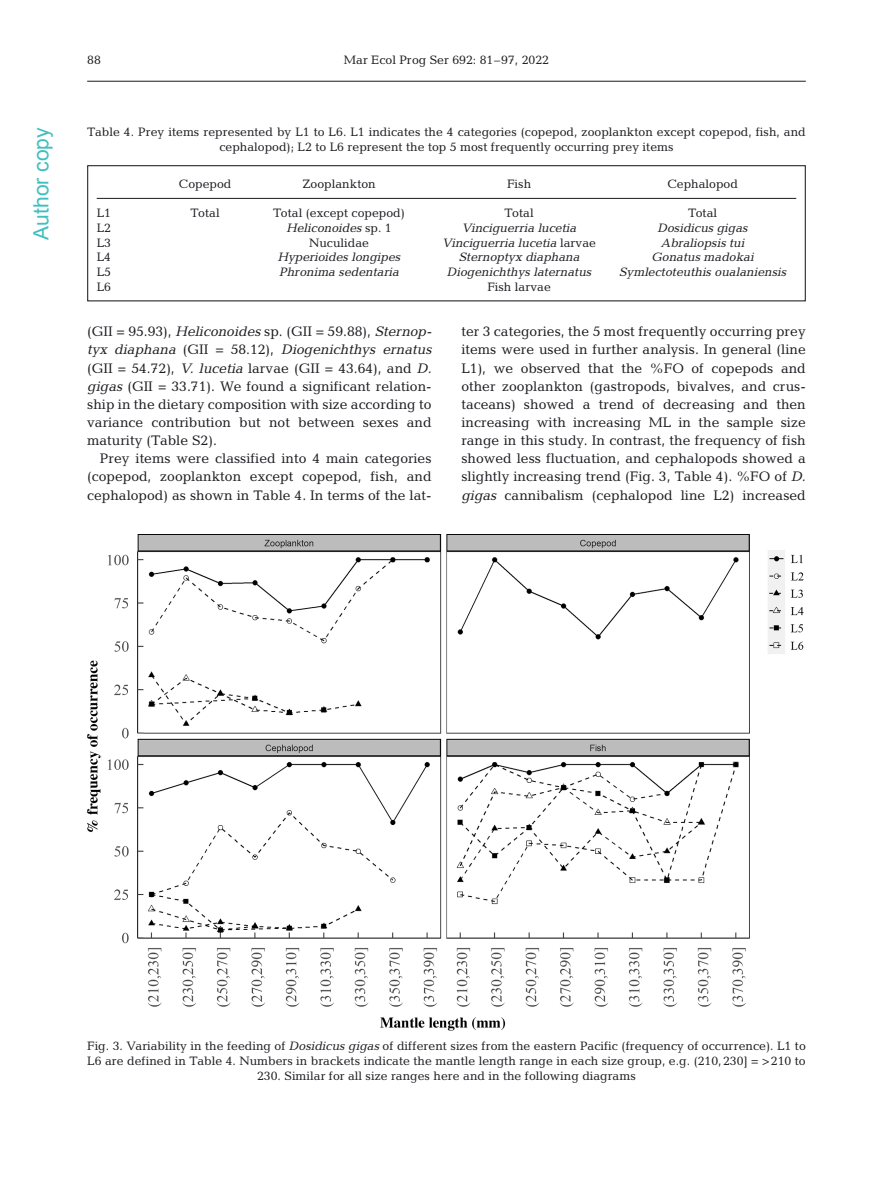
<style>
.page{position:relative;width:893px;height:1178px;background:#fff}
.page>*{position:absolute;margin:0;border:0;box-sizing:border-box;transform-origin:0 0}
.t1{font:21px "Arial";color:#40bfbf}
.t2{font:13.95px/18.1px "Candida Pro";color:#1b1c20;text-align:justify}
.t3{font:13.95px "Oblique Straight Plain";color:#1b1c20}
.t4{font:12.3px/14.7px "Candida Pro";color:#1b1c20;text-align:center}
.t5{font:12.3px "Oblique Straight Plain";color:#1b1c20}
.s1{font-family:"Candida Pro"}
.s2{font-family:"Oblique Straight Plain"}
</style>
<div class="page">
<hr style="left:87px;top:81px;width:719px;height:1px;background:#1b1c20">
<div style="left:87px;top:165px;width:719px;height:136px;border:1px solid #1b1c20"></div>
<hr style="left:97px;top:198px;width:699px;height:1px;background:#1b1c20">
<img style="left:87px;top:534px;width:717px;height:497px">
<h1 class="t1" style="left:27px;top:240px;width:114px;rotate:-90deg">Author copy</h1>
<p class="t4" style="left:87px;top:54px;width:15px">88</p>
<p class="t4" style="left:344px;top:53px;width:207px">Mar Ecol Prog Ser 692: 81–97, 2022</p>
<p class="t4" style="left:87px;top:126px;width:720px">Table 4. Prey items represented by L1 to L6. L1 indicates the 4 categories (copepod, zooplankton except copepod, fish, and cephalopod); L2 to L6 represent the top 5 most frequently occurring prey items</p>
<p class="t4" style="left:179px;top:177px;width:54px">Copepod</p>
<p class="t4" style="left:302px;top:177px;width:75px">Zooplankton</p>
<p class="t4" style="left:507px;top:177px;width:26px">Fish</p>
<p class="t4" style="left:667px;top:177px;width:72px">Cephalopod</p>
<p class="t4" style="left:97px;top:207px;width:16px">L1</p>
<p class="t4" style="left:191px;top:207px;width:31px">Total</p>
<p class="t4" style="left:273px;top:207px;width:133px">Total (except copepod)</p>
<p class="t4" style="left:505px;top:207px;width:31px">Total</p>
<p class="t4" style="left:688px;top:207px;width:31px">Total</p>
<p class="t4" style="left:97px;top:222px;width:16px">L2</p>
<p class="t5" style="left:286px;top:223px;width:107px">Heliconoides <span class="s1">sp. 1</span></p>
<p class="t5" style="left:462px;top:223px;width:116px">Vinciguerria lucetia</p>
<p class="t5" style="left:658px;top:223px;width:92px">Dosidicus gigas</p>
<p class="t4" style="left:97px;top:236px;width:16px">L3</p>
<p class="t4" style="left:309px;top:236px;width:61px">Nuculidae</p>
<p class="t5" style="left:442px;top:238px;width:155px">Vinciguerria lucetia <span class="s1">larvae</span></p>
<p class="t5" style="left:661px;top:238px;width:85px">Abraliopsis tui</p>
<p class="t4" style="left:97px;top:251px;width:16px">L4</p>
<p class="t5" style="left:278px;top:253px;width:124px">Hyperioides longipes</p>
<p class="t5" style="left:459px;top:253px;width:122px">Sternoptyx diaphana</p>
<p class="t5" style="left:652px;top:253px;width:104px">Gonatus madokai</p>
<p class="t4" style="left:97px;top:266px;width:16px">L5</p>
<p class="t5" style="left:279px;top:268px;width:121px">Phronima sedentaria</p>
<p class="t5" style="left:447px;top:268px;width:146px">Diogenichthys laternatus</p>
<p class="t5" style="left:619px;top:268px;width:169px">Symlectoteuthis oualaniensis</p>
<p class="t4" style="left:97px;top:281px;width:16px">L6</p>
<p class="t4" style="left:487px;top:281px;width:65px">Fish larvae</p>
<p class="t2" style="left:87px;top:324px;width:346px">(GII = 95.93), <span class="s2">Heliconoides</span> sp. (GII = 59.88), <span class="s2">Sternop-</span></p>
<p class="t3" style="left:87px;top:345px;width:346px">tyx diaphana <span class="s1">(GII = 58.12),</span> Diogenichthys ernatus</p>
<p class="t2" style="left:87px;top:360px;width:346px">(GII = 54.72), <span class="s2">V. lucetia</span> larvae (GII = 43.64), and <span class="s2">D. gigas</span> (GII = 33.71). We found a significant relation&shy;ship in the dietary composition with size according to variance contribution but not between sexes and maturity (Table S2).</p>
<p class="t2" style="left:87px;top:451px;width:346px;text-indent:13px">Prey items were classified into 4 main categories (copepod, zooplankton except copepod, fish, and cephalopod) as shown in Table 4. In terms of the lat-</p>
<p class="t2" style="left:461px;top:324px;width:346px">ter 3 categories, the 5 most frequently occurring prey items were used in further analysis. In general (line L1), we observed that the %FO of copepods and other zooplankton (gastropods, bivalves, and crus&shy;taceans) showed a trend of decreasing and then increasing with increasing ML in the sample size range in this study. In contrast, the frequency of fish showed less fluctuation, and cephalopods showed a slightly increasing trend (Fig. 3, Table 4). %FO of <span class="s2">D. gigas</span> cannibalism (cephalopod line L2) increased</p>
<p class="t4" style="left:87px;top:1040px;width:720px">Fig. 3. Variability in the feeding of <span class="s2">Dosidicus gigas</span> of different sizes from the eastern Pacific (frequency of occurrence). L1 to<br>L6 are defined in Table 4. Numbers in brackets indicate the mantle length range in each size group, e.g. (210,230] = &gt;210 to<br>230. Similar for all size ranges here and in the following diagrams</p>
</div>
